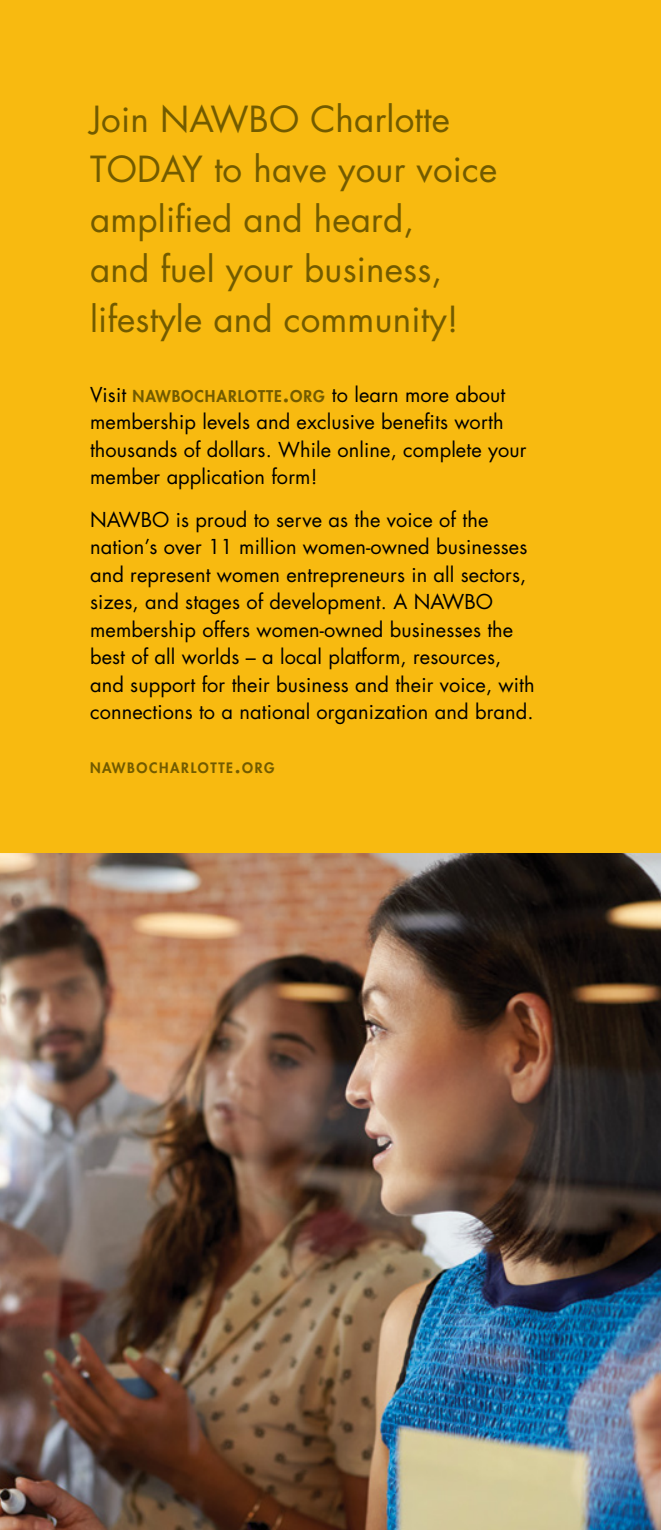
<style>
.page{position:relative;width:661px;height:1530px;background:#fff}
.page>*{position:absolute;margin:0;border:0;box-sizing:border-box;transform-origin:0 0}
.t1{font:35px/50px "Futura Std";letter-spacing:.005em;color:#725b00}
.t2{font:20px/27.5px "Futura Std";letter-spacing:.005em;color:#000}
.t3{font:800 14px "Futura Std";letter-spacing:.115em;color:#725b00}
.s1{font-weight:800;font-size:15.75px;color:#725b00}
.s2{font-weight:800;font-size:22.5px;color:#725b00}
.s3{font-size:20px}
</style>
<div class="page">
<div style="left:0;top:0;width:661px;height:855px;background:#f8ba10"></div>
<img style="left:0;top:853px;width:661px;height:677px">
<h1 class="t1" style="left:90px;top:94px;width:408px">Join NAWBO Charlotte<br>TODAY to have your voice amplified and heard,<br>and fuel your business, lifestyle and community!</h1>
<p class="t2" style="left:90px;top:381px;width:438px">Visit <span class="s1">NAWBOCHARLOTTE</span><span class="s2">.</span><span class="s1">ORG</span> to learn more about membership levels and exclusive benefits worth thousands of dollars. While online, complete your member application form!</p>
<p class="t2" style="left:90px;top:506px;width:446px">NAWBO is proud to serve as the voice of the nation’s over 11 million women-owned businesses and represent women entrepreneurs in all sectors, sizes, and stages of development. A NAWBO membership offers women-owned businesses the best of all worlds – a local platform, resources, and support for their business and their voice, with connections to a national organization and brand.</p>
<p class="t3" style="left:90px;top:759px;width:186px">NAWBOCHARLOTTE<span class="s3">.</span>ORG</p>
</div>
